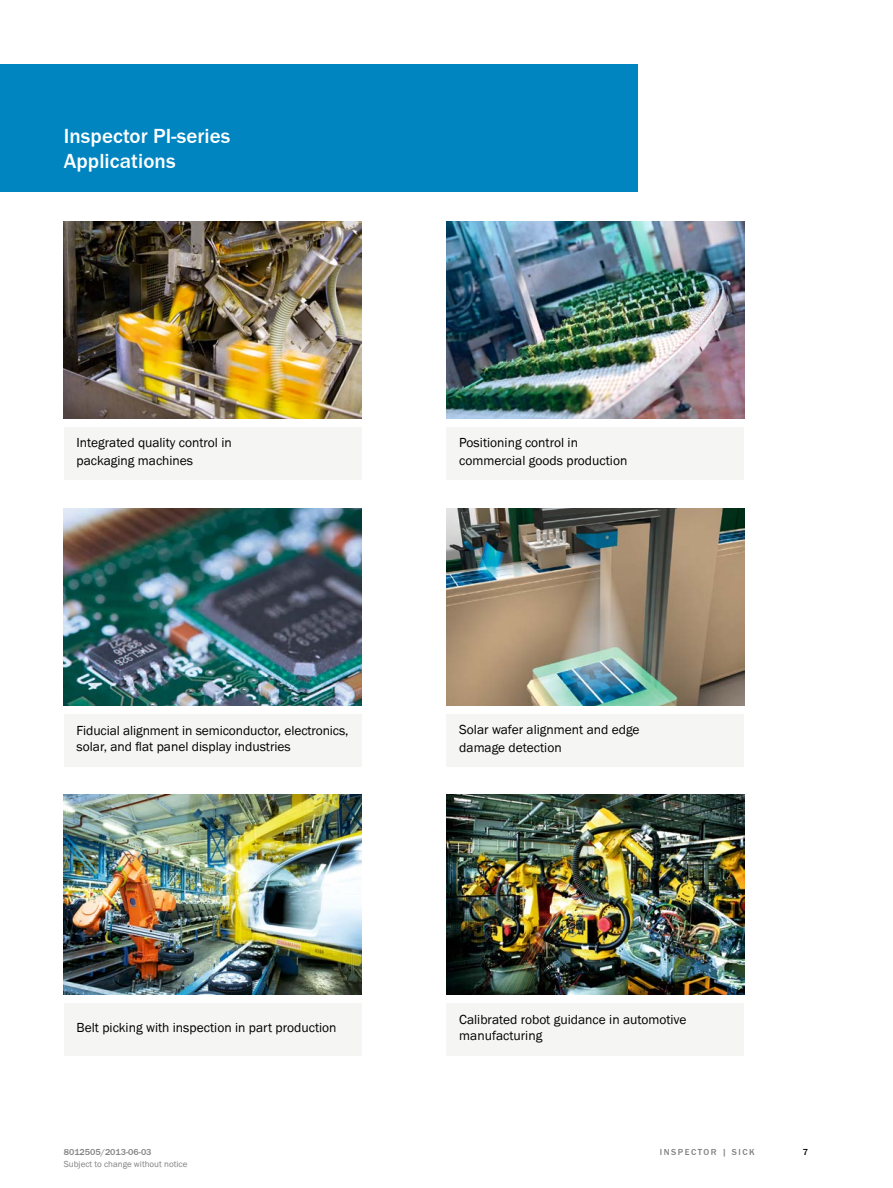
<style>
.page{position:relative;width:893px;height:1188px;background:#fff}
.page>*{position:absolute;margin:0;border:0;box-sizing:border-box;transform-origin:0 0}
.t1{font:500 21px/25.2px "SICK Franklin";letter-spacing:.005em;color:#fff}
.t2{font:13.5px/17.9px "SICK Franklin";color:#000}
.t3{font:500 9px "SICK Franklin";color:#818181}
.t4{font:9px "SICK Franklin";color:#818181}
.t5{font:500 9px "SICK Franklin";color:#000}
</style>
<div class="page">
<img style="left:446px;top:222px;width:298px;height:197px">
<img style="left:64px;top:508px;width:297px;height:197px">
<img style="left:446px;top:508px;width:298px;height:197px">
<img style="left:64px;top:795px;width:297px;height:200px">
<img style="left:446px;top:795px;width:298px;height:200px">
<div style="left:64px;top:427px;width:297px;height:53px;background:#f5f6f4"></div>
<div style="left:446px;top:427px;width:298px;height:53px;background:#f5f6f4"></div>
<div style="left:64px;top:714px;width:297px;height:52px;background:#f5f6f4"></div>
<div style="left:446px;top:714px;width:298px;height:52px;background:#f5f6f4"></div>
<div style="left:64px;top:1003px;width:297px;height:53px;background:#f5f6f4"></div>
<div style="left:446px;top:1003px;width:298px;height:53px;background:#f5f6f4"></div>
<div style="left:0;top:64px;width:638px;height:127px;background:#0085c1"></div>
<img style="left:64px;top:222px;width:297px;height:197px">
<h1 class="t1" style="left:64px;top:124px;width:168px">Inspector PI-series<br>Applications</h1>
<p class="t2" style="left:77px;top:434px;width:157px">Integrated quality control in packaging machines</p>
<p class="t2" style="left:459px;top:434px;width:170px">Positioning control in commercial goods production</p>
<p class="t2" style="left:77px;top:722px;width:274px;line-height:16.5px">Fiducial alignment in semiconductor, electronics, solar, and flat panel display industries</p>
<p class="t2" style="left:459px;top:721px;width:182px">Solar wafer alignment and edge damage detection</p>
<p class="t2" style="left:77px;top:1019px;width:262px">Belt picking with inspection in part production</p>
<p class="t2" style="left:459px;top:1011px;width:229px;line-height:16.5px">Calibrated robot guidance in automotive manufacturing</p>
<p class="t3" style="left:64px;top:1146px;width:89px">8012505/2013-06-03</p>
<p class="t3" style="left:660px;top:1146px;width:12px">Insp</p>
<p class="t3" style="left:685px;top:1146px;width:14px">ector</p>
<p class="t3" style="left:722px;top:1146px;width:34px">| SICK</p>
<p class="t4" style="left:64px;top:1159px;width:125px">Subject to change without notice</p>
<p class="t5" style="left:803px;top:1146px;width:7px">7</p>
</div>
